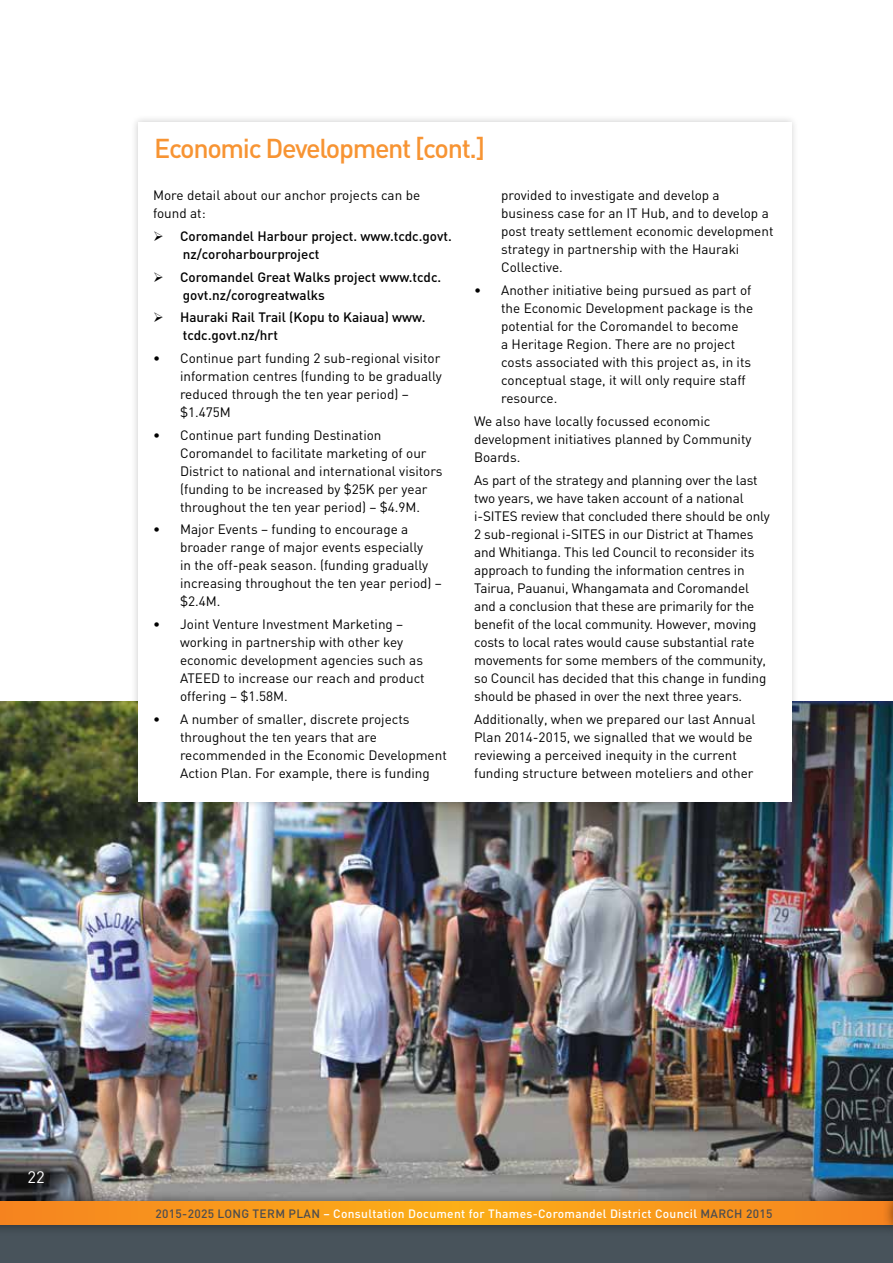
<style>
.page{position:relative;width:893px;height:1263px;background:#fff}
.page>*{position:absolute;margin:0;border:0;box-sizing:border-box;transform-origin:0 0}
.t1{font:500 27px "DIN";letter-spacing:-.05em;color:#f79433}
.t2{font:16.5px "DIN";color:#fff}
.t3{font:13.5px/18px "DIN";color:#000}
.t4{font:500 13.5px/18px "DIN";color:#000}
.t5{font:500 12px "DIN";letter-spacing:.025em;color:#fff}
.s1{color:#4d4d4f}
</style>
<div class="page">
<img style="left:0;top:702px;width:893px;height:488px">
<div style="left:130px;top:114px;width:669px;height:695px;background:#000;opacity:.2"></div>
<div style="left:138px;top:122px;width:653px;height:679px;background:#fff"></div>
<div style="left:0;top:1222px;width:893px;height:41px;background:#48535b"></div>
<div style="left:0;top:1190px;width:893px;height:46px;background:#000;opacity:.5"></div>
<svg style="left:0;top:1201px;width:881px;height:24px;background:#f8991c"></svg>
<div style="left:881px;top:1190px;width:12px;height:46px;background:#000;opacity:.5"></div>
<svg style="left:892px;top:1201px;width:1px;height:24px"></svg>
<h1 class="t1" style="left:154px;top:131px;width:332px">Economic Development [cont.]</h1>
<p class="t3" style="left:153px;top:186px;width:269px">More detail about our anchor projects can be found at:</p>
<p class="t4" style="left:183px;top:227px;width:270px;text-indent:-30px">➢ Coromandel Harbour project. www.tcdc.govt. nz/coroharbourproject</p>
<p class="t4" style="left:183px;top:267px;width:260px;text-indent:-30px">➢ Coromandel Great Walks project www.tcdc. govt.nz/corogreatwalks</p>
<p class="t4" style="left:183px;top:308px;width:244px;text-indent:-30px">➢ Hauraki Rail Trail (Kopu to Kaiaua) www. tcdc.govt.nz/hrt</p>
<p class="t3" style="left:180px;top:349px;width:263px;text-indent:-27px">• Continue part funding 2 sub-regional visitor information centres (funding to be gradually reduced through the ten year period) – $1.475M</p>
<p class="t3" style="left:180px;top:425px;width:264px;text-indent:-27px">• Continue part funding Destination Coromandel to facilitate marketing of our District to national and international visitors (funding to be increased by $25K per year throughout the ten year period) – $4.9M.</p>
<p class="t3" style="left:180px;top:520px;width:263px;text-indent:-27px">• Major Events – funding to encourage a broader range of major events especially<br>in the off-peak season. (funding gradually increasing throughout the ten year period) – $2.4M.</p>
<p class="t3" style="left:180px;top:615px;width:246px;text-indent:-27px">• Joint Venture Investment Marketing – working in partnership with other key economic development agencies such as ATEED to increase our reach and product offering – $1.58M.</p>
<p class="t3" style="left:180px;top:709px;width:268px;text-indent:-27px">• A number of smaller, discrete projects throughout the ten years that are recommended in the Economic Development Action Plan. For example, there is funding</p>
<p class="t3" style="left:501px;top:186px;width:274px">provided to investigate and develop a business case for an IT Hub, and to develop a post treaty settlement economic development strategy in partnership with the Hauraki Collective.</p>
<p class="t3" style="left:501px;top:281px;width:254px;text-indent:-27px">• Another initiative being pursued as part of the Economic Development package is the potential for the Coromandel to become<br>a Heritage Region. There are no project costs associated with this project as, in its conceptual stage, it will only require staff resource.</p>
<p class="t3" style="left:474px;top:412px;width:279px">We also have locally focussed economic development initiatives planned by Community<br>Boards.</p>
<p class="t3" style="left:474px;top:471px;width:297px">As part of the strategy and planning over the last two years, we have taken account of a national i-SITES review that concluded there should be only 2 sub-regional i-SITES in our District at Thames and Whitianga. This led Council to reconsider its approach to funding the information centres in Tairua, Pauanui, Whangamata and Coromandel and a conclusion that these are primarily for the benefit of the local community. However, moving costs to local rates would cause substantial rate movements for some members of the community, so Council has decided that this change in funding should be phased in over the next three years.</p>
<p class="t3" style="left:474px;top:710px;width:283px">Additionally, when we prepared our last Annual Plan 2014-2015, we signalled that we would be reviewing a perceived inequity in the current funding structure between moteliers and other</p>
<p class="t2" style="left:28px;top:1166px;width:19px">22</p>
<p class="t5" style="left:156px;top:1205px;width:618px"><span class="s1">2015-2025 LONG TERM PLAN</span> – Consultation Document for Thames-Coromandel District Council <span class="s1">MARCH 2015</span></p>
</div>
